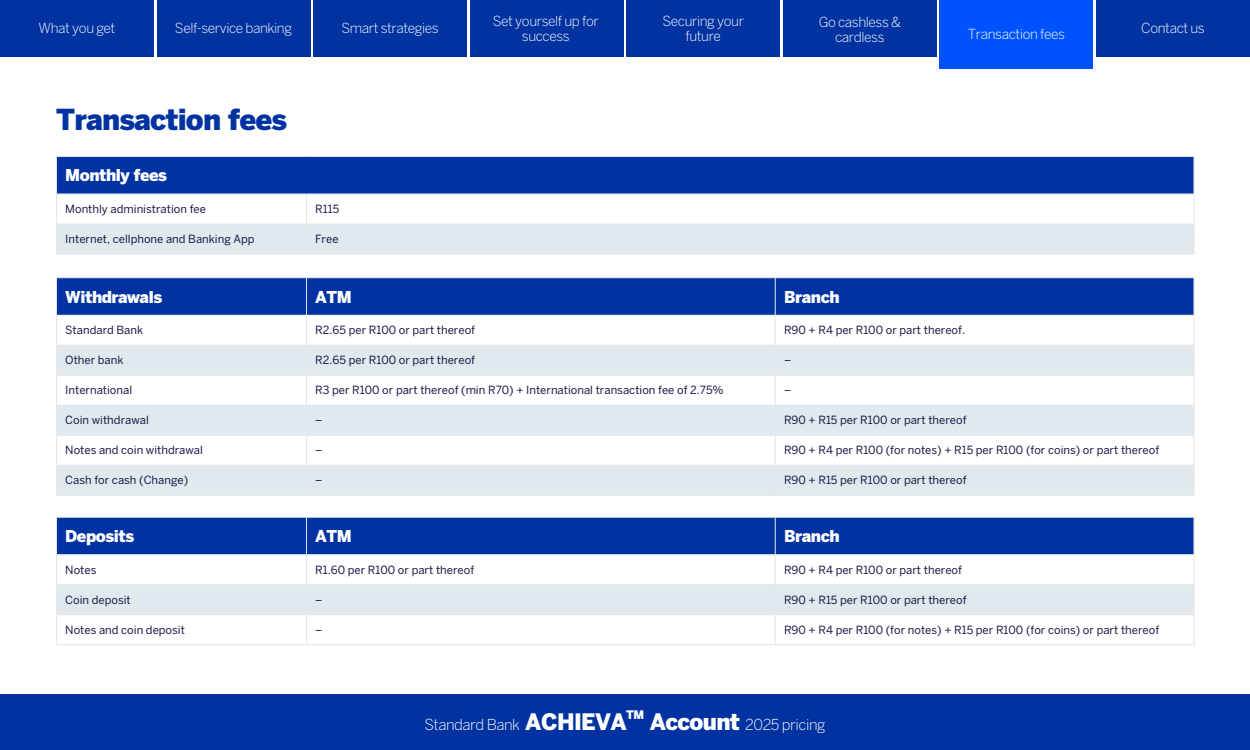
<style>
.page{position:relative;width:1250px;height:750px;background:#fff}
.page>*{position:absolute;margin:0;border:0;box-sizing:border-box;transform-origin:0 0}
.t1{font:900 28.75px "Benton Sans";letter-spacing:-.03em;color:#0033a1}
.t2{font:900 16.25px "Benton Sans";letter-spacing:-.03em;color:#fff}
.t3{font:300 15px "Benton Sans";letter-spacing:-.03em;color:#fff}
.t4{font:300 13.75px/15px "Benton Sans";letter-spacing:-.03em;color:#fff;text-align:center}
.t5{font:900 11.62px "Benton Sans";color:#fff}
.t6{font:11.25px "Benton Sans";color:#1a1a47}
.s1{font-weight:900;font-size:22.5px}
</style>
<div class="page">
<div style="left:0;top:694px;width:1250px;height:56px;background:#0033a1"></div>
<div style="left:57px;top:279px;width:1137px;height:36px;background:#0033a1"></div>
<div style="left:57px;top:346px;width:1137px;height:149px;background:#e1e9ee"></div>
<svg style="left:57px;top:376px;width:1137px;height:89px"></svg>
<hr style="left:56px;top:315px;width:1px;height:30px;background:#e2e7e9">
<hr style="left:306px;top:315px;width:1px;height:30px;background:#e2e7e9">
<hr style="left:775px;top:315px;width:1px;height:30px;background:#e2e7e9">
<hr style="left:1194px;top:315px;width:1px;height:30px;background:#e2e7e9">
<hr style="left:56px;top:345px;width:250px;height:1px;background:#e2e7e9">
<hr style="left:56px;top:345px;width:1px;height:30px;background:#e2e7e9">
<hr style="left:306px;top:345px;width:469px;height:1px;background:#e2e7e9">
<hr style="left:306px;top:345px;width:1px;height:30px;background:#e2e7e9">
<hr style="left:775px;top:345px;width:419px;height:1px;background:#e2e7e9">
<hr style="left:775px;top:345px;width:1px;height:30px;background:#e2e7e9">
<hr style="left:1194px;top:345px;width:1px;height:30px;background:#e2e7e9">
<hr style="left:56px;top:375px;width:250px;height:1px;background:#e2e7e9">
<hr style="left:56px;top:375px;width:1px;height:30px;background:#e2e7e9">
<hr style="left:306px;top:375px;width:469px;height:1px;background:#e2e7e9">
<hr style="left:306px;top:375px;width:1px;height:30px;background:#e2e7e9">
<hr style="left:775px;top:375px;width:419px;height:1px;background:#e2e7e9">
<hr style="left:775px;top:375px;width:1px;height:30px;background:#e2e7e9">
<hr style="left:1194px;top:375px;width:1px;height:30px;background:#e2e7e9">
<hr style="left:56px;top:405px;width:250px;height:1px;background:#e2e7e9">
<hr style="left:56px;top:405px;width:1px;height:30px;background:#e2e7e9">
<hr style="left:306px;top:405px;width:469px;height:1px;background:#e2e7e9">
<hr style="left:306px;top:405px;width:1px;height:30px;background:#e2e7e9">
<hr style="left:775px;top:405px;width:419px;height:1px;background:#e2e7e9">
<hr style="left:775px;top:405px;width:1px;height:30px;background:#e2e7e9">
<hr style="left:1194px;top:405px;width:1px;height:30px;background:#e2e7e9">
<hr style="left:56px;top:435px;width:250px;height:1px;background:#e2e7e9">
<hr style="left:56px;top:435px;width:1px;height:30px;background:#e2e7e9">
<hr style="left:306px;top:435px;width:469px;height:1px;background:#e2e7e9">
<hr style="left:306px;top:435px;width:1px;height:30px;background:#e2e7e9">
<hr style="left:775px;top:435px;width:419px;height:1px;background:#e2e7e9">
<hr style="left:775px;top:435px;width:1px;height:30px;background:#e2e7e9">
<hr style="left:1194px;top:435px;width:1px;height:30px;background:#e2e7e9">
<hr style="left:56px;top:465px;width:250px;height:1px;background:#e2e7e9">
<hr style="left:56px;top:465px;width:1px;height:30px;background:#e2e7e9">
<hr style="left:306px;top:465px;width:469px;height:1px;background:#e2e7e9">
<hr style="left:306px;top:465px;width:1px;height:30px;background:#e2e7e9">
<hr style="left:775px;top:465px;width:419px;height:1px;background:#e2e7e9">
<hr style="left:775px;top:465px;width:1px;height:30px;background:#e2e7e9">
<hr style="left:1194px;top:465px;width:1px;height:30px;background:#e2e7e9">
<hr style="left:56px;top:495px;width:250px;height:1px;background:#e2e7e9">
<hr style="left:306px;top:495px;width:469px;height:1px;background:#e2e7e9">
<hr style="left:775px;top:495px;width:419px;height:1px;background:#e2e7e9">
<hr style="left:56px;top:278px;width:250px;height:1px;background:#e2e7e9">
<hr style="left:56px;top:278px;width:1px;height:37px;background:#e2e7e9">
<hr style="left:56px;top:315px;width:250px;height:1px;background:#e2e7e9">
<hr style="left:306px;top:278px;width:469px;height:1px;background:#e2e7e9">
<hr style="left:306px;top:278px;width:1px;height:37px;background:#e2e7e9">
<hr style="left:306px;top:315px;width:469px;height:1px;background:#e2e7e9">
<hr style="left:775px;top:278px;width:419px;height:1px;background:#e2e7e9">
<hr style="left:775px;top:278px;width:1px;height:37px;background:#e2e7e9">
<hr style="left:1194px;top:278px;width:1px;height:37px;background:#e2e7e9">
<hr style="left:775px;top:315px;width:419px;height:1px;background:#e2e7e9">
<div style="left:57px;top:518px;width:1137px;height:36px;background:#0033a1"></div>
<hr style="left:56px;top:517px;width:250px;height:1px;background:#e2e7e9">
<hr style="left:56px;top:517px;width:1px;height:37px;background:#e2e7e9">
<hr style="left:306px;top:517px;width:469px;height:1px;background:#e2e7e9">
<hr style="left:306px;top:517px;width:1px;height:37px;background:#e2e7e9">
<hr style="left:775px;top:517px;width:419px;height:1px;background:#e2e7e9">
<hr style="left:775px;top:517px;width:1px;height:37px;background:#e2e7e9">
<hr style="left:1194px;top:517px;width:1px;height:37px;background:#e2e7e9">
<hr style="left:56px;top:554px;width:250px;height:1px;background:#e2e7e9">
<hr style="left:306px;top:554px;width:469px;height:1px;background:#e2e7e9">
<hr style="left:775px;top:554px;width:419px;height:1px;background:#e2e7e9">
<svg style="left:56px;top:555px;width:1139px;height:89px"></svg>
<hr style="left:56px;top:644px;width:250px;height:1px;background:#e2e7e9">
<hr style="left:306px;top:644px;width:469px;height:1px;background:#e2e7e9">
<hr style="left:775px;top:644px;width:419px;height:1px;background:#e2e7e9">
<div style="left:57px;top:157px;width:1137px;height:37px;background:#0033a1"></div>
<div style="left:57px;top:225px;width:1137px;height:29px;background:#e1e9ee"></div>
<hr style="left:56px;top:194px;width:1px;height:30px;background:#e2e7e9">
<hr style="left:306px;top:194px;width:1px;height:30px;background:#e2e7e9">
<hr style="left:1194px;top:194px;width:1px;height:30px;background:#e2e7e9">
<hr style="left:56px;top:224px;width:250px;height:1px;background:#e2e7e9">
<hr style="left:56px;top:224px;width:1px;height:30px;background:#e2e7e9">
<hr style="left:306px;top:224px;width:888px;height:1px;background:#e2e7e9">
<hr style="left:306px;top:224px;width:1px;height:30px;background:#e2e7e9">
<hr style="left:1194px;top:224px;width:1px;height:30px;background:#e2e7e9">
<hr style="left:56px;top:254px;width:250px;height:1px;background:#e2e7e9">
<hr style="left:306px;top:254px;width:888px;height:1px;background:#e2e7e9">
<hr style="left:56px;top:156px;width:250px;height:1px;background:#e2e7e9">
<hr style="left:56px;top:157px;width:1px;height:37px;background:#e2e7e9">
<hr style="left:306px;top:156px;width:888px;height:1px;background:#e2e7e9">
<hr style="left:56px;top:194px;width:250px;height:1px;background:#e2e7e9">
<hr style="left:1194px;top:157px;width:1px;height:37px;background:#e2e7e9">
<hr style="left:306px;top:194px;width:888px;height:1px;background:#e2e7e9">
<div style="left:1096px;top:0;width:154px;height:56px;background:#0033a1"></div>
<div style="left:0;top:0;width:154px;height:56px;background:#0033a1"></div>
<div style="left:157px;top:0;width:154px;height:56px;background:#0033a1"></div>
<div style="left:313px;top:0;width:154px;height:56px;background:#0033a1"></div>
<div style="left:783px;top:0;width:154px;height:56px;background:#0033a1"></div>
<div style="left:470px;top:0;width:154px;height:56px;background:#0033a1"></div>
<div style="left:626px;top:0;width:154px;height:56px;background:#0033a1"></div>
<div style="left:939px;top:0;width:154px;height:69px;background:#0052ff"></div>
<p class="t4" style="left:493px;top:13px;width:107px">Set yourself up for success</p>
<p class="t4" style="left:663px;top:13px;width:83px">Securing your future</p>
<p class="t4" style="left:819px;top:14px;width:84px">Go cashless &amp; cardless</p>
<p class="t4" style="left:39px;top:20px;width:78px">What you get</p>
<p class="t4" style="left:175px;top:20px;width:119px">Self-service banking</p>
<p class="t4" style="left:341px;top:20px;width:99px">Smart strategies</p>
<p class="t4" style="left:968px;top:20px;width:99px">Transaction fees</p>
<p class="t4" style="left:1141px;top:21px;width:65px">Contact us</p>
<h1 class="t1" style="left:56px;top:102px;width:232px">Transaction fees</h1>
<h2 class="t2" style="left:65px;top:166px;width:103px">Monthly fees</h2>
<p class="t6" style="left:65px;top:202px;width:142px">Monthly administration fee</p>
<p class="t6" style="left:315px;top:202px;width:26px">R115</p>
<p class="t6" style="left:65px;top:232px;width:191px">Internet, cellphone and Banking App</p>
<p class="t6" style="left:315px;top:232px;width:25px">Free</p>
<h2 class="t2" style="left:65px;top:287px;width:98px">Withdrawals</h2>
<h2 class="t2" style="left:315px;top:287px;width:38px">ATM</h2>
<h2 class="t2" style="left:784px;top:287px;width:57px">Branch</h2>
<p class="t6" style="left:65px;top:324px;width:79px">Standard Bank</p>
<p class="t6" style="left:315px;top:324px;width:161px">R2.65 per R100 or part thereof</p>
<p class="t6" style="left:784px;top:324px;width:183px">R90 + R4 per R100 or part thereof.</p>
<p class="t6" style="left:65px;top:354px;width:60px">Other bank</p>
<p class="t6" style="left:315px;top:354px;width:161px">R2.65 per R100 or part thereof</p>
<p class="t6" style="left:784px;top:354px;width:9px">–</p>
<p class="t6" style="left:65px;top:384px;width:68px">International</p>
<p class="t6" style="left:315px;top:384px;width:410px">R3 per R100 or part thereof (min R70) + International transaction fee of 2.75%</p>
<p class="t6" style="left:784px;top:384px;width:9px">–</p>
<p class="t6" style="left:65px;top:414px;width:85px">Coin withdrawal</p>
<p class="t6" style="left:315px;top:414px;width:9px">–</p>
<p class="t6" style="left:784px;top:414px;width:184px">R90 + R15 per R100 or part thereof</p>
<p class="t6" style="left:65px;top:444px;width:139px">Notes and coin withdrawal</p>
<p class="t6" style="left:315px;top:444px;width:9px">–</p>
<p class="t6" style="left:784px;top:444px;width:377px">R90 + R4 per R100 (for notes) + R15 per R100 (for coins) or part thereof</p>
<p class="t6" style="left:65px;top:474px;width:125px">Cash for cash (Change)</p>
<p class="t6" style="left:315px;top:474px;width:9px">–</p>
<p class="t6" style="left:784px;top:474px;width:184px">R90 + R15 per R100 or part thereof</p>
<h2 class="t2" style="left:65px;top:526px;width:71px">Deposits</h2>
<h2 class="t2" style="left:315px;top:526px;width:38px">ATM</h2>
<h2 class="t2" style="left:784px;top:526px;width:57px">Branch</h2>
<p class="t6" style="left:65px;top:563px;width:33px">Notes</p>
<p class="t6" style="left:315px;top:563px;width:160px">R1.60 per R100 or part thereof</p>
<p class="t6" style="left:784px;top:563px;width:180px">R90 + R4 per R100 or part thereof</p>
<p class="t6" style="left:65px;top:593px;width:67px">Coin deposit</p>
<p class="t6" style="left:315px;top:593px;width:9px">–</p>
<p class="t6" style="left:784px;top:593px;width:184px">R90 + R15 per R100 or part thereof</p>
<p class="t6" style="left:65px;top:623px;width:121px">Notes and coin deposit</p>
<p class="t6" style="left:315px;top:623px;width:9px">–</p>
<p class="t6" style="left:784px;top:623px;width:377px">R90 + R4 per R100 (for notes) + R15 per R100 (for coins) or part thereof</p>
<h3 class="t3" style="left:425px;top:716px;width:204px">Standard Bank <span class="s1">ACHIEVA</span></h3>
<p class="t5" style="left:626px;top:708px;width:20px">TM</p>
<h3 class="t3" style="left:650px;top:716px;width:177px"><span class="s1">Account</span> 2025 pricing</h3>
</div>
